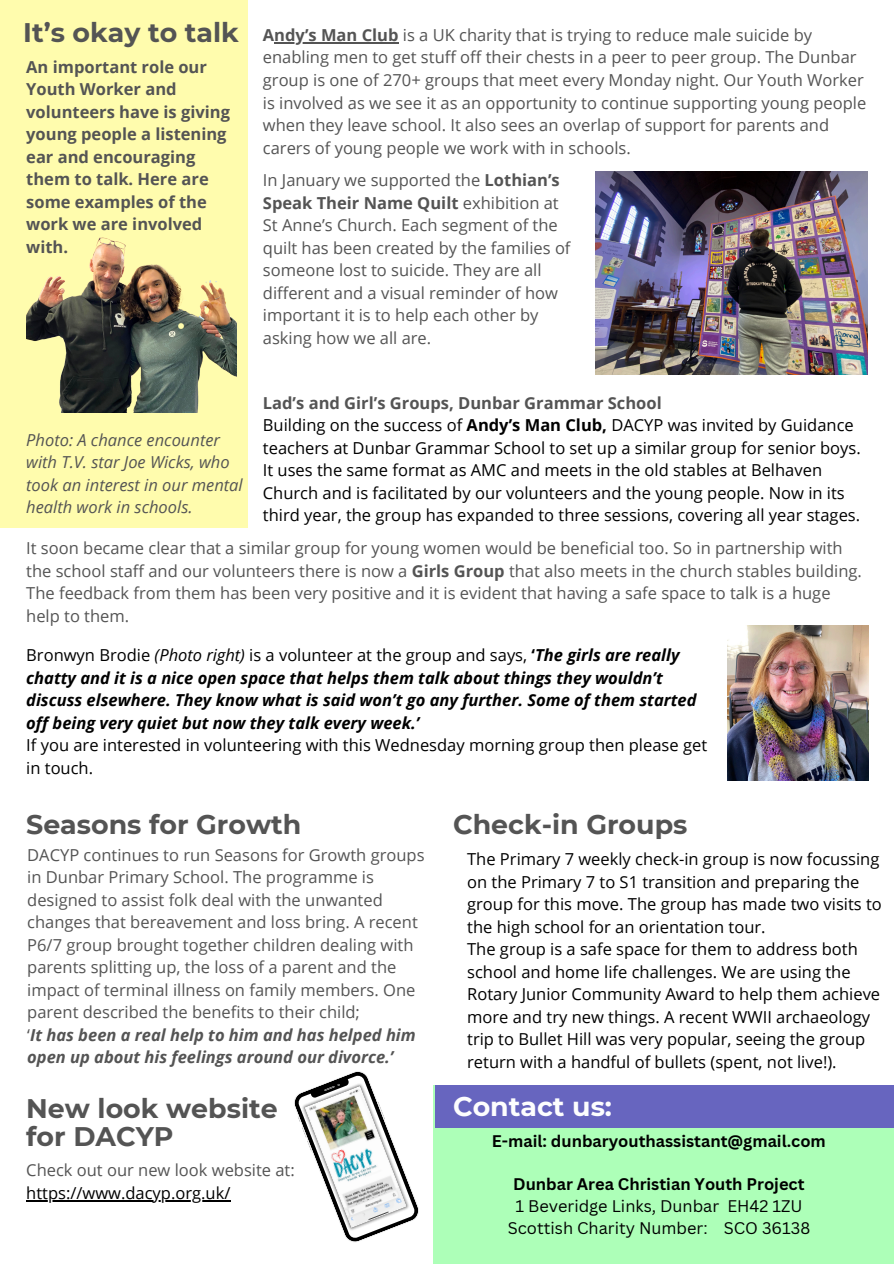
<style>
.page{position:relative;width:894px;height:1264px;background:#fff}
.page>*{position:absolute;margin:0;border:0;box-sizing:border-box;transform-origin:0 0}
.t1{font:700 26.85px/28.2px "Montserrat";color:#545454}
.t2{font:700 26.85px "Montserrat";color:#fdfdfe}
.t3{font:16.5px/22.5px "Open Sans";color:#545454}
.t4{font:16.5px/22.5px "Open Sans";color:#000}
.t5{font:italic 700 16.5px/22.5px "Open Sans";color:#000}
.t6{font:700 16.5px/22.5px "Open Sans";color:#545454}
.t7{font:italic 16.5px/22.5px "Open Sans";color:#545454}
.t8{font:italic 700 16.5px/22.5px "Open Sans";color:#545454}
.t9{font:700 16.35px "Canva Sans";color:#000}
.t10{font:16.35px/21.8px "Canva Sans";color:#000;text-align:center}
.s1{font-weight:700}
.s2{font-weight:400;font-style:normal}
.s3{font-weight:400}
.s4{font-style:normal}
</style>
<div class="page">
<img style="left:727px;top:625px;width:140px;height:156px">
<img style="left:595px;top:171px;width:272px;height:204px">
<div style="left:0;top:0;width:247px;height:527px;background:#fffcad"></div>
<img style="left:26px;top:237px;width:211px;height:176px">
<svg style="left:294px;top:1071px;width:125px;height:171px"></svg>
<hr style="left:274px;top:42px;width:124px;height:1px;background:#545454">
<hr style="left:26px;top:1199px;width:204px;height:2px;background:#000">
<div style="left:433px;top:1085px;width:460px;height:178px;background:#adffb8"></div>
<div style="left:434px;top:1085px;width:459px;height:42px;background:#6765bf"></div>
<p class="t1" style="left:23px;top:18px;width:217px">It’s okay to talk</p>
<p class="t3" style="left:263px;top:23px;width:550px"><span class="s1">Andy’s Man Club</span> is a UK charity that is trying to reduce male suicide by</p>
<p class="t3" style="left:263px;top:46px;width:604px">enabling men to get stuff off their chests in a peer to peer group. The Dunbar group is one of 270+ groups that meet every Monday night. Our Youth Worker is involved as we see it as an opportunity to continue supporting young people when they leave school. It also sees an overlap of support for parents and carers of young people we work with in schools.</p>
<p class="t6" style="left:26px;top:55px;width:205px">An important role our<br>Youth Worker and volunteers have is giving young people a listening ear and encouraging them to talk. Here are some examples of the work we are involved with.</p>
<p class="t3" style="left:263px;top:169px;width:298px">In January we supported the <span class="s1">Lothian’s<br>Speak Their Name Quilt</span> exhibition at</p>
<p class="t3" style="left:263px;top:214px;width:309px">St Anne’s Church. Each segment of the quilt has been created by the families of someone lost to suicide. They are all different and a visual reminder of how important it is to help each other by asking how we all are.</p>
<p class="t6" style="left:263px;top:391px;width:400px">Lad’s and Girl’s Groups, Dunbar Grammar School</p>
<p class="t4" style="left:263px;top:413px;width:599px">Building on the success of <span class="s1">Andy’s Man Club,</span> DACYP was invited by Guidance teachers at Dunbar Grammar School to set up a similar group for senior boys.</p>
<p class="t4" style="left:263px;top:458px;width:598px">It uses the same format as AMC and meets in the old stables at Belhaven<br>Church and is facilitated by our volunteers and the young people. Now in its third year, the group has expanded to three sessions, covering all year stages.</p>
<p class="t3" style="left:26px;top:536px;width:836px">It soon became clear that a similar group for young women would be beneficial too. So in partnership with the school staff and our volunteers there is now a <span class="s1">Girls Group</span> that also meets in the church stables building.<br>The feedback from them has been very positive and it is evident that having a safe space to talk is a huge help to them.</p>
<p class="t5" style="left:26px;top:643px;width:671px"><span class="s2">Bronwyn Brodie</span> <span class="s3">(Photo right)</span> <span class="s2">is a volunteer at the group and says,</span> <span class="s4">‘</span>The girls are really chatty and it is a nice open space that helps them talk about things they wouldn’t discuss elsewhere. They know what is said won’t go any further. Some of them started off being very quiet but now they talk every week.’</p>
<p class="t4" style="left:26px;top:733px;width:682px">If you are interested in volunteering with this Wednesday morning group then please get in touch.</p>
<h1 class="t1" style="left:26px;top:810px;width:276px">Seasons for Growth</h1>
<h1 class="t3" style="left:27px;top:842px;width:399px">DACYP continues to run Seasons for Growth groups in Dunbar Primary School. The programme is designed to assist folk deal with the unwanted changes that bereavement and loss bring. A recent P6/7 group brought together children dealing with parents splitting up, the loss of a parent and the impact of terminal illness on family members. One parent described the benefits to their child;</h1>
<p class="t8" style="left:27px;top:1023px;width:390px"><span class="s2">‘</span>It has been a real help to him and has helped him open up about his feelings around our divorce.’</p>
<h1 class="t7" style="left:26px;top:428px;width:218px">Photo: A chance encounter with T.V. star Joe Wicks, who took an interest in our mental health work in schools.</h1>
<p class="t1" style="left:453px;top:810px;width:236px">Check-in Groups</p>
<p class="t4" style="left:467px;top:847px;width:416px">The Primary 7 weekly check-in group is now focussing on the Primary 7 to S1 transition and preparing the group for this move. The group has made two visits to the high school for an orientation tour.</p>
<p class="t4" style="left:467px;top:937px;width:414px">The group is a safe space for them to address both school and home life challenges. We are using the Rotary Junior Community Award to help them achieve more and try new things. A recent WWII archaeology trip to Bullet Hill was very popular, seeing the group return with a handful of bullets (spent, not live!).</p>
<h1 class="t1" style="left:26px;top:1093px;width:253px">New look website for DACYP</h1>
<p class="t3" style="left:26px;top:1158px;width:270px">Check out our new look website at:</p>
<p class="t4" style="left:26px;top:1181px;width:206px">https://www.dacyp.org.uk/</p>
<h2 class="t2" style="left:453px;top:1089px;width:160px">Contact us:</h2>
<p class="t9" style="left:492px;top:1129px;width:335px">E-mail: dunbaryouthassistant@gmail.com</p>
<p class="t9" style="left:513px;top:1172px;width:293px">Dunbar Area Christian Youth Project</p>
<p class="t10" style="left:507px;top:1194px;width:304px">1 Beveridge Links, Dunbar EH42 1ZU<br>Scottish Charity Number: SCO 36138</p>
</div>
